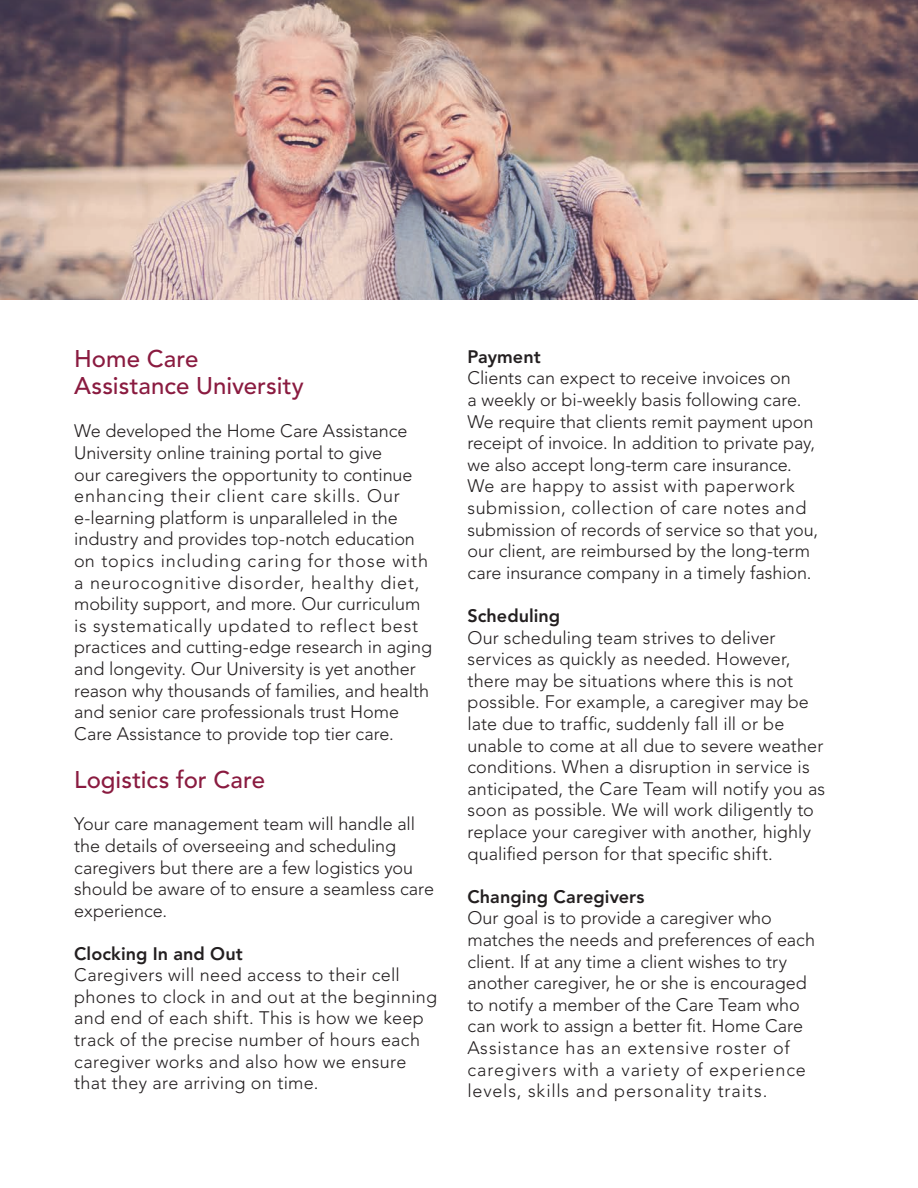
<style>
.page{position:relative;width:918px;height:1188px;background:#fff}
.page>*{position:absolute;margin:0;border:0;box-sizing:border-box;transform-origin:0 0}
.t1{font:500 24px/27px "Avenir LT Std";color:#8a1b40}
.t2{font:300 18px/21.6px "Avenir LT Std";letter-spacing:.005em;color:#231f20}
.t3{font:800 18px "Avenir LT Std";letter-spacing:.005em;color:#231f20}
</style>
<div class="page">
<img style="left:0;top:0;width:918px;height:300px">
<h1 class="t1" style="left:74px;top:346px;width:231px">Home Care<br>Assistance University</h1>
<p class="t2" style="left:74px;top:420px;width:359px">We developed the Home Care Assistance University online training portal to give<br>our caregivers the opportunity to continue enhancing their client care skills. Our e-learning platform is unparalleled in the industry and provides top-notch education on topics including caring for those with a neurocognitive disorder, healthy diet, mobility support, and more. Our curriculum is systematically updated to reflect best practices and cutting-edge research in aging and longevity. Our University is yet another reason why thousands of families, and health and senior care professionals trust Home Care Assistance to provide top tier care.</p>
<h1 class="t1" style="left:74px;top:767px;width:192px">Logistics for Care</h1>
<p class="t2" style="left:74px;top:813px;width:361px">Your care management team will handle all the details of overseeing and scheduling caregivers but there are a few logistics you should be aware of to ensure a seamless care experience.</p>
<p class="t3" style="left:74px;top:943px;width:170px">Clocking In and Out</p>
<p class="t2" style="left:74px;top:964px;width:364px">Caregivers will need access to their cell phones to clock in and out at the beginning and end of each shift. This is how we keep track of the precise number of hours each caregiver works and also how we ensure that they are arriving on time.</p>
<p class="t3" style="left:467px;top:346px;width:75px">Payment</p>
<p class="t2" style="left:467px;top:367px;width:352px">Clients can expect to receive invoices on<br>a weekly or bi-weekly basis following care.<br>We require that clients remit payment upon receipt of invoice. In addition to private pay, we also accept long-term care insurance.<br>We are happy to assist with paperwork submission, collection of care notes and submission of records of service so that you, our client, are reimbursed by the long-term care insurance company in a timely fashion.</p>
<p class="t3" style="left:467px;top:605px;width:94px">Scheduling</p>
<p class="t2" style="left:467px;top:627px;width:359px">Our scheduling team strives to deliver services as quickly as needed. However, there may be situations where this is not possible. For example, a caregiver may be late due to traffic, suddenly fall ill or be unable to come at all due to severe weather conditions. When a disruption in service is anticipated, the Care Team will notify you as soon as possible. We will work diligently to replace your caregiver with another, highly qualified person for that specific shift.</p>
<p class="t3" style="left:467px;top:886px;width:179px">Changing Caregivers</p>
<p class="t2" style="left:467px;top:907px;width:349px">Our goal is to provide a caregiver who matches the needs and preferences of each client. If at any time a client wishes to try another caregiver, he or she is encouraged to notify a member of the Care Team who can work to assign a better fit. Home Care Assistance has an extensive roster of caregivers with a variety of experience levels, skills and personality traits.</p>
</div>
